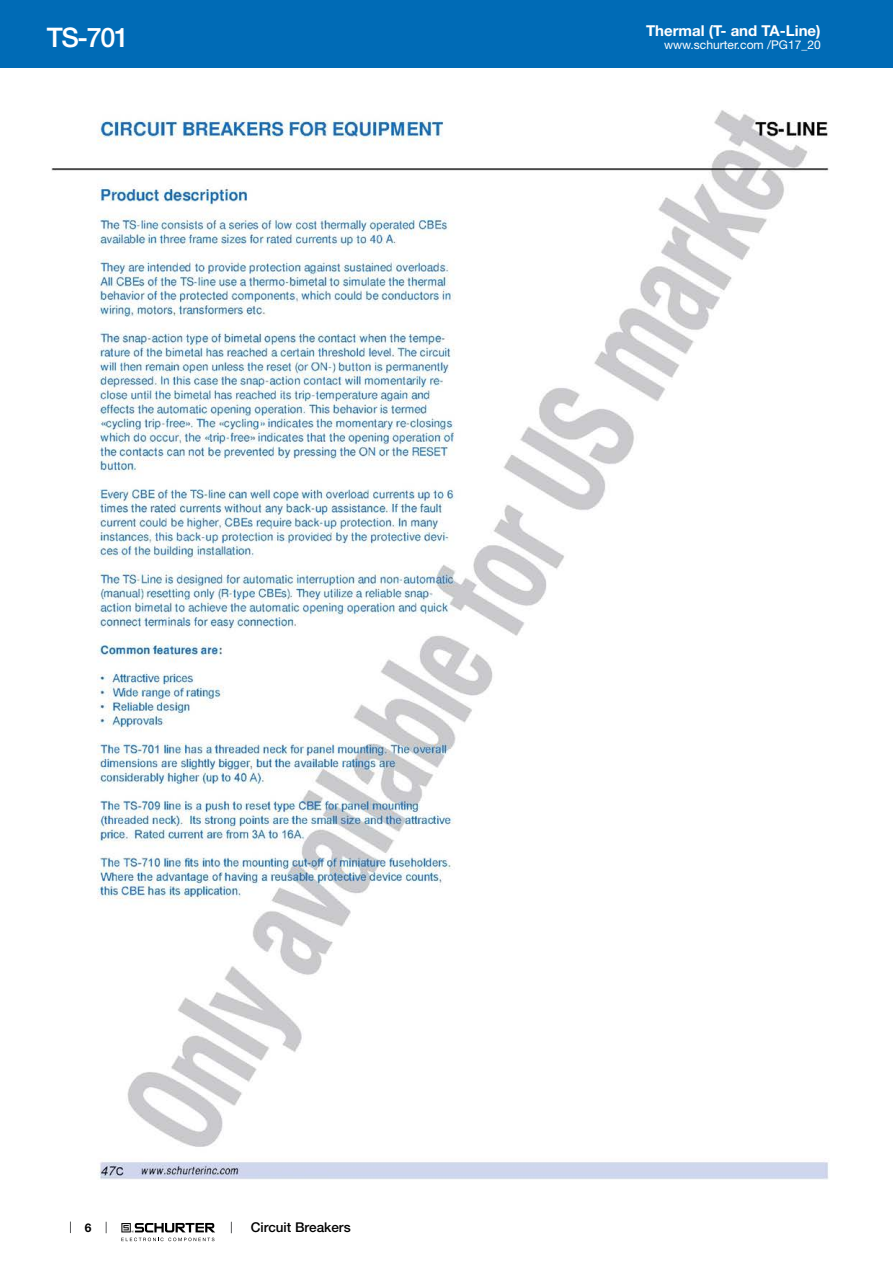
<style>
.page{position:relative;width:893px;height:1263px;background:#fff}
.page>*{position:absolute;margin:0;border:0;box-sizing:border-box;transform-origin:0 0}
.t1{font:500 27px "Helvetica Neue LT";color:#fff}
.t2{font:700 15px "Helvetica Neue LT";color:#fff}
.t3{font:500 13.5px "Helvetica Neue LT";color:#000}
.t4{font:12px "Helvetica Neue LT";color:#fff}
.t5{font:700 12px "Helvetica Neue LT";color:#000}
</style>
<div class="page">
<svg style="left:70px;top:1221px;width:1px;height:12px"></svg>
<svg style="left:121px;top:1223px;width:94px;height:18px"></svg>
<div style="left:0;top:0;width:893px;height:68px;background:#006bb6"></div>
<img style="left:51px;top:110px;width:778px;height:1069px">
<h1 class="t1" style="left:47px;top:21px;width:84px">TS-701</h1>
<p class="t2" style="left:646px;top:21px;width:176px">Thermal (T- and TA-Line)</p>
<p class="t4" style="left:664px;top:38px;width:158px">www.schurter.com /PG17_20</p>
<p class="t5" style="left:85px;top:1220px;width:8px">6</p>
<p class="t3" style="left:251px;top:1219px;width:101px">Circuit Breakers</p>
</div>
